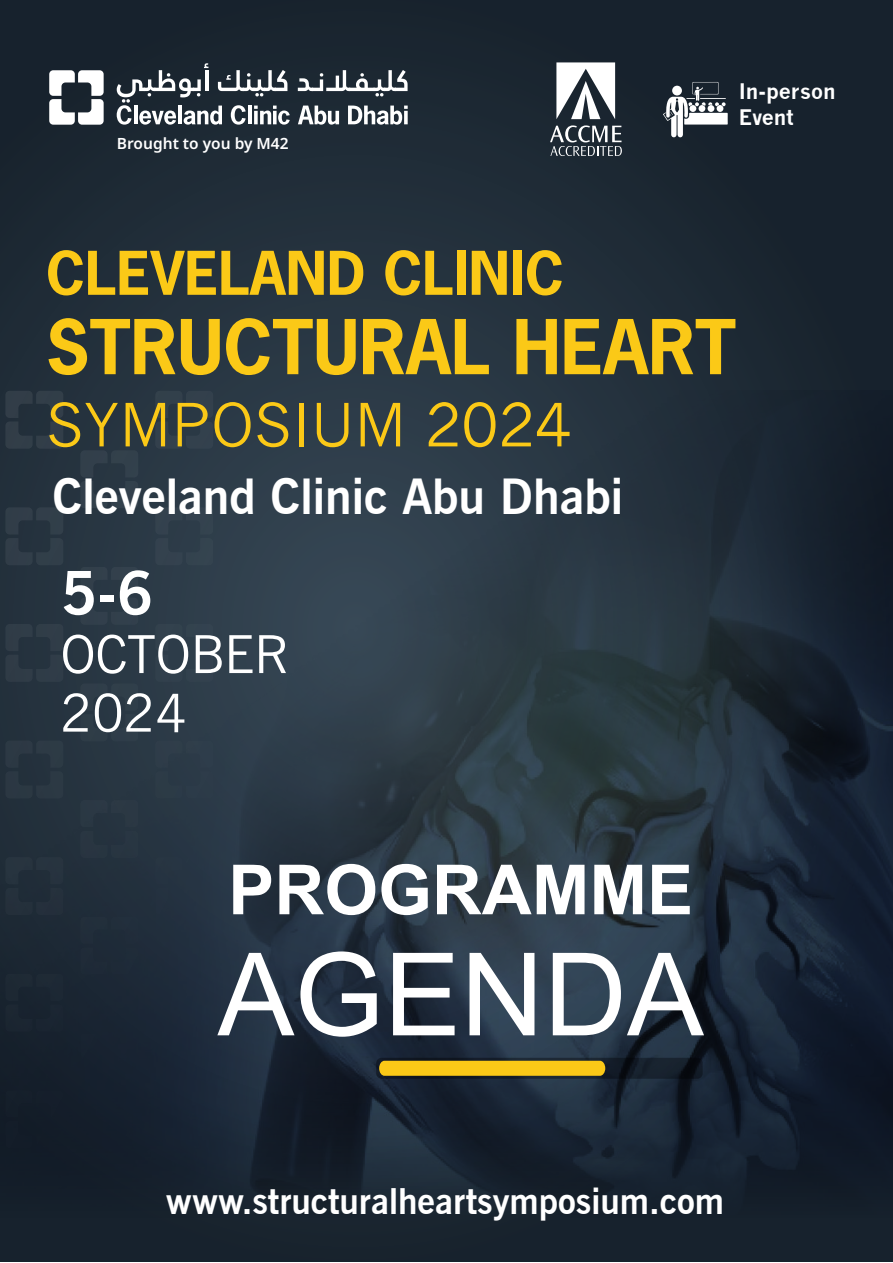
<style>
.page{position:relative;width:893px;height:1263px;background:#fff}
.page>*{position:absolute;margin:0;border:0;box-sizing:border-box;transform-origin:0 0}
.t1{font:115.2px "Arial";color:#fff}
.t2{font:700 70.95px "News Gothic Std";color:#fbc917}
.t3{font:700 69.15px "Arial";color:#fff}
.t4{font:700 60px "News Gothic BT";color:#fff}
.t5{font:58.8px "News Gothic";color:#fbc917}
.t6{font:700 56.55px "News Gothic Std";color:#fbc917}
.t7{font:52.35px/58.5px "News Gothic BT";color:#fff}
.t8{font:700 48.3px "News Gothic BT";color:#fff}
.t9{font:700 35.25px "News Gothic BT";color:#fff}
.t10{font:700 21px/25.2px "News Gothic";color:#fff}
.t11{font:600 15.45px "Noto Sans";color:#fff}
</style>
<div class="page">
<div style="left:0;top:0;width:893px;height:1261px;background:linear-gradient(to right,#1f2b36,#19252f)"></div>
<img style="left:0;top:335px;width:893px;height:868px">
<svg style="left:663px;top:82px;width:65px;height:56px"></svg>
<svg style="left:49px;top:70px;width:55px;height:55px"></svg>
<svg style="left:298px;top:106px;width:41px;height:19px"></svg>
<svg style="left:348px;top:106px;width:60px;height:19px"></svg>
<svg style="left:404px;top:111px;width:4px;height:13px"></svg>
<svg style="left:298px;top:70px;width:110px;height:26px"></svg>
<svg style="left:117px;top:63px;width:173px;height:62px"></svg>
<svg style="left:556px;top:62px;width:59px;height:57px"></svg>
<svg style="left:550px;top:125px;width:72px;height:31px;background:#586169"></svg>
<svg style="left:376px;top:1058px;width:327px;height:21px;background:#161e26"></svg>
<svg style="left:379px;top:1061px;width:226px;height:15px;background:#f5c417"></svg>
<p class="t11" style="left:117px;top:135px;width:173px">Brought to you by M42</p>
<p class="t10" style="left:739px;top:79px;width:99px">In-person<br>Event</p>
<h3 class="t6" style="left:46px;top:236px;width:519px">CLEVELAND CLINIC</h3>
<h2 class="t2" style="left:46px;top:300px;width:691px">STRUCTURAL HEART</h2>
<h3 class="t5" style="left:46px;top:391px;width:527px">SYMPOSIUM 2024</h3>
<h3 class="t8" style="left:53px;top:468px;width:572px">Cleveland Clinic Abu Dhabi</h3>
<h3 class="t4" style="left:61px;top:557px;width:94px">5-6</h3>
<h3 class="t7" style="left:61px;top:625px;width:229px">OCTOBER<br>2024</h3>
<h3 class="t3" style="left:228px;top:841px;width:466px">PROGRAMME</h3>
<h1 class="t1" style="left:218px;top:915px;width:488px">AGENDA</h1>
<p class="t9" style="left:166px;top:1180px;width:560px">www.structuralheartsymposium.com</p>
</div>
